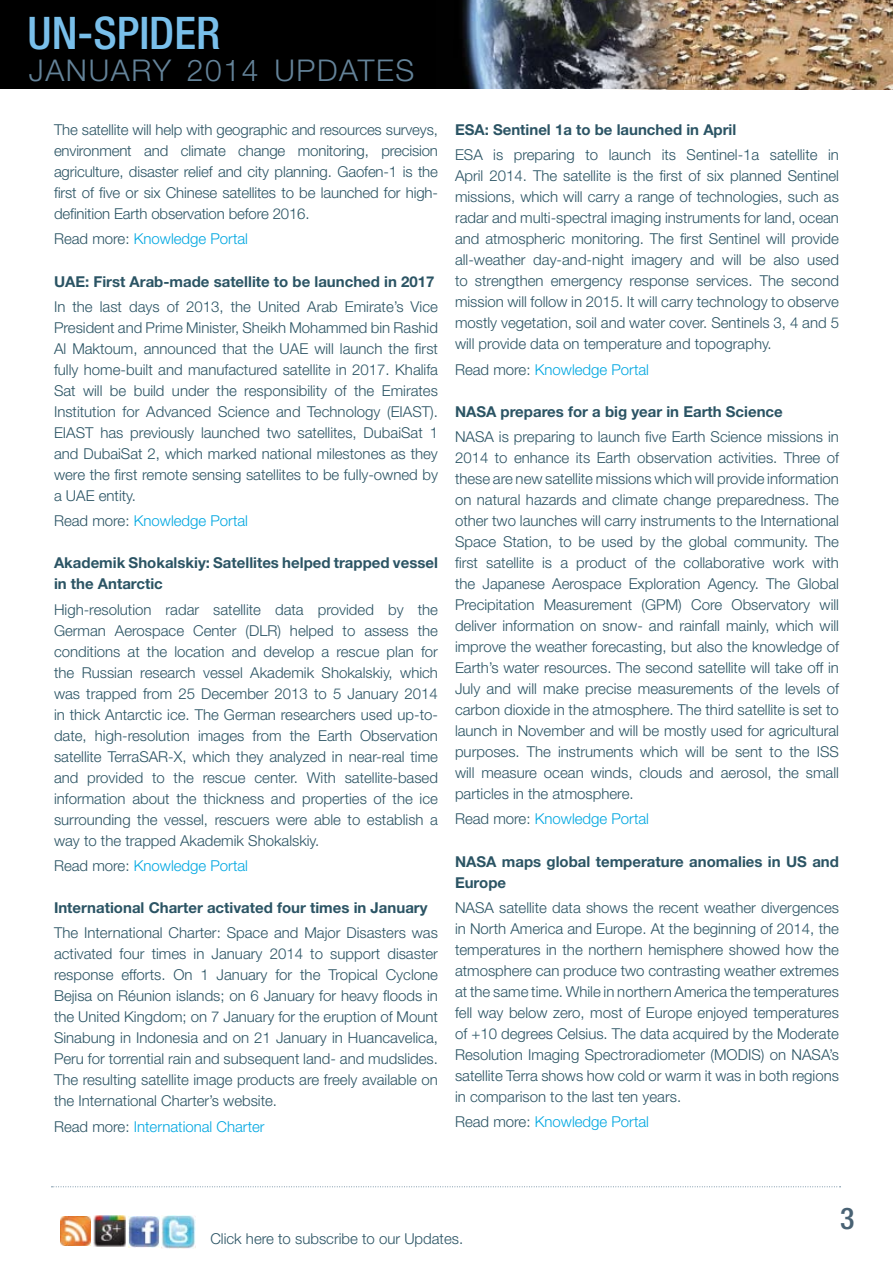
<style>
.page{position:relative;width:893px;height:1263px;background:#fff}
.page>*{position:absolute;margin:0;border:0;box-sizing:border-box;transform-origin:0 0}
.t1{font:500 condensed 45px "Helvetica Neue";color:#79bfea}
.t2{font:300 30px "Helvetica Neue";letter-spacing:.055em;color:#648399}
.t3{font:500 condensed 30px "Helvetica Neue";color:#496274}
.t4{font:300 15px/21px "Helvetica Neue";color:#2b5464;text-align:justify}
.t5{font:700 15px/21px "Helvetica Neue";color:#2b5464}
.t6{font:300 15px "Helvetica Neue";color:#00a7e1}
.s1{color:#2b5464}
</style>
<div class="page">
<img style="left:435px;top:0;width:160px;height:89px">
<div style="left:0;top:0;width:435px;height:89px;background:#000"></div>
<img style="left:595px;top:0;width:298px;height:90px">
<svg style="left:52px;top:1186px;width:788px;height:1px"></svg>
<img style="left:61px;top:1216px;width:29px;height:30px">
<img style="left:93px;top:1215px;width:33px;height:32px">
<img style="left:129px;top:1216px;width:31px;height:31px">
<img style="left:162px;top:1215px;width:34px;height:33px">
<h1 class="t1" style="left:28px;top:6px;width:194px">UN-SPIDER</h1>
<h2 class="t2" style="left:29px;top:52px;width:387px">January 2014 Updates</h2>
<p class="t4" style="left:54px;top:119px;width:386px">The satellite will help with geographic and resources surveys, environment and climate change monitoring, precision agriculture, disaster relief and city planning. Gaofen-1 is the first of five or six Chinese satellites to be launched for high&shy;definition Earth observation before 2016.</p>
<p class="t6" style="left:54px;top:230px;width:195px"><span class="s1">Read more:</span> Knowledge Portal</p>
<p class="t5" style="left:54px;top:270px;width:382px">UAE: First Arab-made satellite to be launched in 2017</p>
<p class="t4" style="left:54px;top:296px;width:385px">In the last days of 2013, the United Arab Emirate’s Vice President and Prime Minister, Sheikh Mohammed bin Rashid Al Maktoum, announced that the UAE will launch the first fully home-built and manufactured satellite in 2017. Khalifa Sat will be build under the responsibility of the Emirates Institution for Advanced Science and Technology (EIAST).<br>EIAST</p>
<p class="t4" style="left:54px;top:422px;width:385px;text-indent:46px">has previously launched two satellites, DubaiSat 1 and DubaiSat 2, which marked national milestones as they were the first remote sensing satellites to be fully-owned by a UAE entity.</p>
<p class="t6" style="left:54px;top:512px;width:195px"><span class="s1">Read more:</span> Knowledge Portal</p>
<p class="t5" style="left:54px;top:552px;width:385px">Akademik Shokalskiy: Satellites helped trapped vessel in the Antarctic</p>
<p class="t4" style="left:54px;top:598px;width:385px">High-resolution radar satellite data provided by the German Aerospace Center (DLR) helped to assess the conditions at the location and develop a rescue plan for the Russian research vessel Akademik Shokalskiy, which was trapped from 25 December 2013 to 5 January 2014 in thick Antarctic ice. The German researchers used up-to&shy;date, high-resolution images from the Earth Observation satellite TerraSAR</p>
<p class="t4" style="left:54px;top:745px;width:385px;text-indent:114px">-X, which they analyzed in near-real time and provided to the rescue center. With satellite-based information about the thickness and properties of the ice surrounding the vessel, rescuers were able to establish a way to the trapped Akademik Shokalskiy.</p>
<p class="t6" style="left:54px;top:856px;width:195px"><span class="s1">Read more:</span> Knowledge Portal</p>
<p class="t5" style="left:54px;top:897px;width:375px">International Charter activated four times in January</p>
<p class="t4" style="left:54px;top:922px;width:385px">The International Charter: Space and Major Disasters was activated four times in January 2014 to support disaster response efforts. On 1 January for the Tropical Cyclone Bejisa on Réunion islands; on 6 January for heavy floods in the United Kingdom; on 7 January for the eruption of Mount Sinabung in Indonesia and on 21 January in Huancavelica, Peru for torrential rain and subsequent land- and mudslides.<br>The resulting satellite image products are freely available on the International Charter’s website.</p>
<p class="t6" style="left:54px;top:1117px;width:212px"><span class="s1">Read more:</span> International Charter</p>
<p class="t5" style="left:455px;top:119px;width:283px">ESA: Sentinel 1a to be launched in April</p>
<p class="t4" style="left:455px;top:144px;width:10px">ESA</p>
<p class="t4" style="left:455px;top:144px;width:385px;text-indent:38px">is preparing to launch its Sentinel-1a satellite in April 2014. The satellite is the first of six planned Sentinel missions, which will carry a range of technologies, such as radar and multi-spectral imaging instruments for land, ocean and atmospheric monitoring. The first Sentinel will provide all-weather day-and-night imagery and will be also used to strengthen emergency response services. The second mission will follow in 2015. It will carry technology to observe mostly vegetation, soil and water cover. Sentinels 3, 4 and 5 will provide data on temperature and topography.</p>
<p class="t6" style="left:455px;top:360px;width:195px"><span class="s1">Read more:</span> Knowledge Portal</p>
<p class="t5" style="left:455px;top:401px;width:329px">NASA prepares for a big year in Earth Science</p>
<p class="t4" style="left:455px;top:426px;width:11px">NASA</p>
<p class="t4" style="left:455px;top:426px;width:385px;text-align:left;text-indent:44px">is preparing to launch five Earth Science missions in 2014 to enhance its Earth observation activities. Three of these are new satellite missions which will provide information on natural hazards and climate change preparedness. The other two launches will carry instruments to the International Space Station, to be used by the global community. The first satellite is a product of the collaborative work with the Japanese Aerospace Exploration Agency. The Global Precipitation Measurement (GPM) Core Observatory will deliver information on snow- and rainfall mainly, which will improve the weather forecasting, but also the knowledge of Earth’s water resources. The second satellite will take off in July and will make precise measurements of the levels of carbon dioxide in the atmosphere. The third satellite is set to launch in November and will be mostly used for agricultural purposes. The instruments which will be sent to the ISS will measure ocean winds, clouds and aerosol, the small particles in the atmosphere.</p>
<p class="t6" style="left:455px;top:810px;width:195px"><span class="s1">Read more:</span> Knowledge Portal</p>
<p class="t5" style="left:455px;top:850px;width:385px">NASA maps global temperature anomalies in US and<br>Europe</p>
<p class="t4" style="left:455px;top:897px;width:11px">NASA</p>
<p class="t4" style="left:455px;top:897px;width:385px;text-indent:44px">satellite data shows the recent weather divergences in North America and Europe. At the beginning of 2014, the temperatures in the northern hemisphere showed how the atmosphere can produce two contrasting weather extremes at the same time. While in northern America the temperatures fell way below zero, most of Europe enjoyed temperatures of +10 degrees Celsius. The data acquired by the Moderate Resolution Imaging Spectroradiometer (MODIS) on NASA</p>
<p class="t4" style="left:455px;top:1044px;width:385px;text-indent:374px">’s satellite Terra shows how cold or warm it was in both regions in comparison to the last ten years.</p>
<p class="t6" style="left:455px;top:1112px;width:195px"><span class="s1">Read more:</span> Knowledge Portal</p>
<h2 class="t3" style="left:840px;top:1200px;width:16px">3</h2>
<p class="t4" style="left:210px;top:1227px;width:254px">Click here to subscribe to our Updates.</p>
</div>
